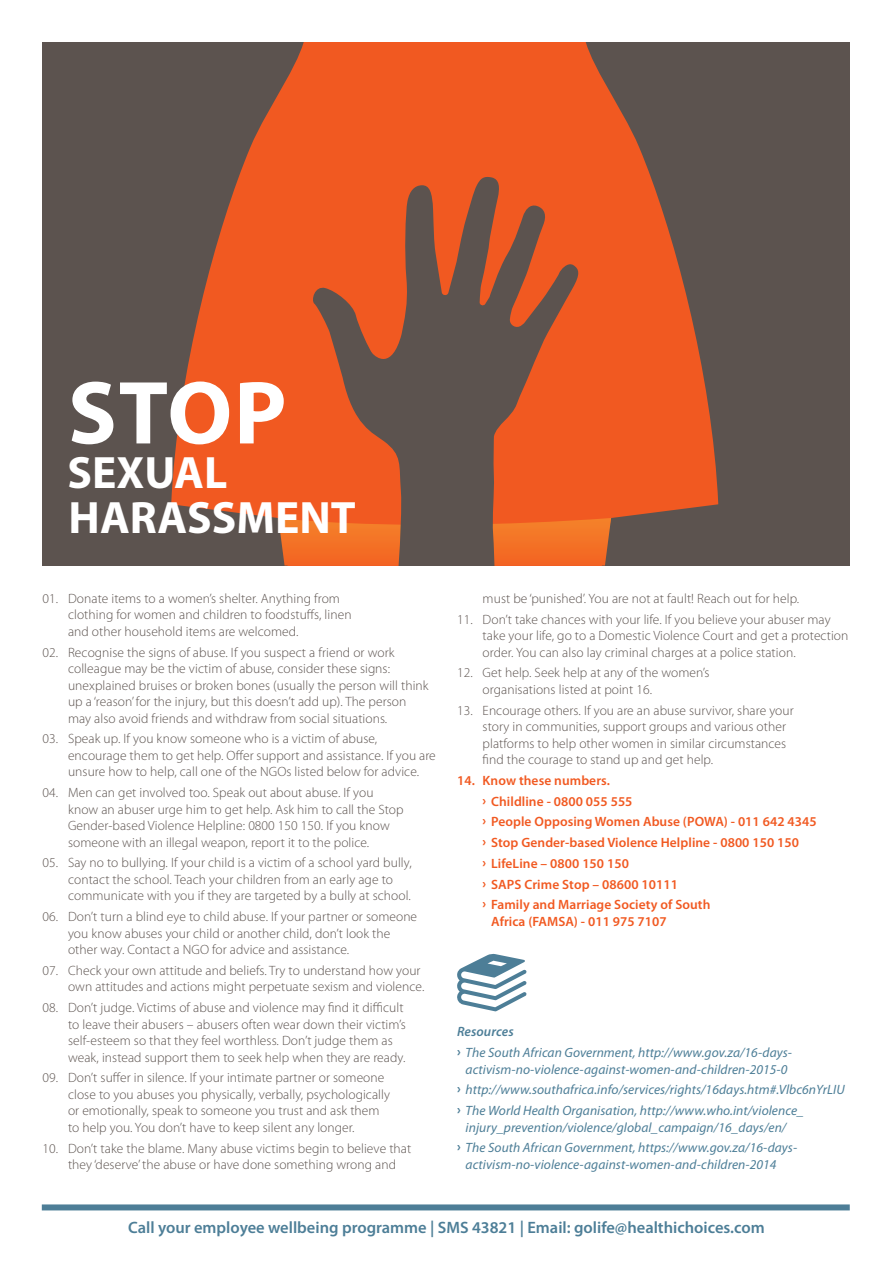
<style>
.page{position:relative;width:893px;height:1263px;background:#fff}
.page>*{position:absolute;margin:0;border:0;box-sizing:border-box;transform-origin:0 0}
.t1{font:700 90.45px "Myriad Pro";color:#fff}
.t2{font:700 45.6px/44.7px "Myriad Pro";color:#fff}
.t3{font:600 16.5px "Myriad Pro";color:#4d7e97}
.t4{font:300 13.5px/16.5px "Myriad Pro";letter-spacing:.005em;color:#5c534f}
.t5{font:italic 13.5px/20.7px "Myriad Pro";letter-spacing:.005em;color:#4d7e97}
.t6{font:600 13.5px/20.7px "Myriad Pro";letter-spacing:.005em;color:#f15921}
.t7{font:italic 600 13.5px "Myriad Pro";letter-spacing:.005em;color:#4d7e97}
</style>
<div class="page">
<div style="left:43px;top:43px;width:807px;height:523px;background:#5c534f"></div>
<svg style="left:171px;top:43px;width:547px;height:476px;fill:#f15921"></svg>
<svg style="left:278px;top:518px;width:333px;height:48px;background:#e36e2a"></svg>
<svg style="left:311px;top:176px;width:270px;height:390px;fill:#f15923"></svg>
<div style="left:42px;top:1204px;width:808px;height:6px;background:#4d7e97"></div>
<svg style="left:457px;top:954px;width:70px;height:57px"></svg>
<h1 class="t1" style="left:68px;top:362px;width:220px">STOP</h1>
<h2 class="t2" style="left:68px;top:451px;width:290px">SEXUAL<br>HARASSMENT</h2>
<p class="t4" style="left:68px;top:590px;width:285px;text-indent:-26px">01. Donate items to a women’s shelter. Anything from clothing for women and children to foodstuffs, linen and other household items are welcomed.</p>
<p class="t4" style="left:68px;top:644px;width:362px;text-indent:-26px">02. Recognise the signs of abuse. If you suspect a friend or work colleague may be the victim of abuse, consider these signs: unexplained bruises or broken bones (usually the person will think up a ‘reason’ for the injury, but this doesn’t add up). The person may also avoid friends and withdraw from social situations.</p>
<p class="t4" style="left:68px;top:731px;width:369px;text-indent:-26px">03. Speak up. If you know someone who is a victim of abuse, encourage them to get help. Offer support and assistance. If you are unsure how to help, call one of the NGOs listed below for advice.</p>
<p class="t4" style="left:68px;top:784px;width:337px;text-indent:-26px">04. Men can get involved too. Speak out about abuse. If you know an abuser urge him to get help. Ask him to call the Stop Gender-based Violence Helpline: 0800 150 150. If you know someone with an illegal weapon, report it to the police.</p>
<p class="t4" style="left:68px;top:855px;width:345px;text-indent:-26px">05. Say no to bullying. If your child is a victim of a school yard bully, contact the school. Teach your children from an early age to communicate with you if they are targeted by a bully at school.</p>
<p class="t4" style="left:68px;top:908px;width:351px;text-indent:-26px">06. Don’t turn a blind eye to child abuse. If your partner or someone you know abuses your child or another child, don’t look the other way. Contact a NGO for advice and assistance.</p>
<p class="t4" style="left:43px;top:962px;width:383px;text-align:right">07. Check your own attitude and beliefs. Try to understand how your own attitudes and actions might perpetuate sexism and violence.</p>
<p class="t4" style="left:68px;top:999px;width:339px;text-indent:-26px">08. Don’t judge. Victims of abuse and violence may find it difficult to leave their abusers – abusers often wear down their victim’s self-esteem so that they feel worthless. Don’t judge them as weak, instead support them to seek help when they are ready.</p>
<p class="t4" style="left:68px;top:1070px;width:323px;text-indent:-26px">09. Don’t suffer in silence. If your intimate partner or someone close to you abuses you physically, verbally, psychologically or emotionally, speak to someone you trust and ask them to help you. You don’t have to keep silent any longer.</p>
<p class="t4" style="left:68px;top:1140px;width:345px;text-indent:-26px">10. Don’t take the blame. Many abuse victims begin to believe that they ‘deserve’ the abuse or have done something wrong and</p>
<p class="t4" style="left:483px;top:590px;width:318px">must be ‘punished’. You are not at fault! Reach out for help.</p>
<p class="t4" style="left:483px;top:611px;width:367px;text-indent:-26px">11. Don’t take chances with your life. If you believe your abuser may take your life, go to a Domestic Violence Court and get a protection order. You can also lay criminal charges at a police station.</p>
<p class="t4" style="left:483px;top:665px;width:228px;text-indent:-26px">12. Get help. Seek help at any of the women’s organisations listed at point 16.</p>
<p class="t4" style="left:483px;top:702px;width:313px;text-indent:-26px">13. Encourage others. If you are an abuse survivor, share your story in communities, support groups and various other platforms to help other women in similar circumstances find the courage to stand up and get help.</p>
<p class="t6" style="left:491px;top:770px;width:327px;text-indent:-34px">14. Know these numbers.<br>Childline - 0800 055 555<br>People Opposing Women Abuse (POWA) - 011 642 4345<br>Stop Gender-based Violence Helpline - 0800 150 150<br>LifeLine – 0800 150 150<br>SAPS Crime Stop – 08600 10111<br>Family and Marriage Society of South</p>
<p class="t6" style="left:491px;top:911px;width:177px">Africa (FAMSA) - 011 975 7107</p>
<p class="t7" style="left:457px;top:1024px;width:58px">Resources</p>
<p class="t5" style="left:466px;top:1044px;width:328px;line-height:16.5px">The South African Government, http://www.gov.za/16-days&shy;activism-no-violence-against-women-and-children-2015-0</p>
<p class="t5" style="left:466px;top:1080px;width:381px">http://www.southafrica.info/services/rights/16days.htm#.Vlbc6nYrLIU<br>The World Health Organisation, http://www.who.int/violence_</p>
<p class="t5" style="left:466px;top:1117px;width:333px">injury_prevention/violence/global_campaign/16_days/en/<br>The South African Government, https://www.gov.za/16-days-</p>
<p class="t5" style="left:466px;top:1154px;width:312px">activism-no-violence-against-women-and-children-2014</p>
<p class="t3" style="left:128px;top:1218px;width:638px">Call your employee wellbeing programme | SMS 43821 | Email: golife@healthichoices.com</p>
</div>
